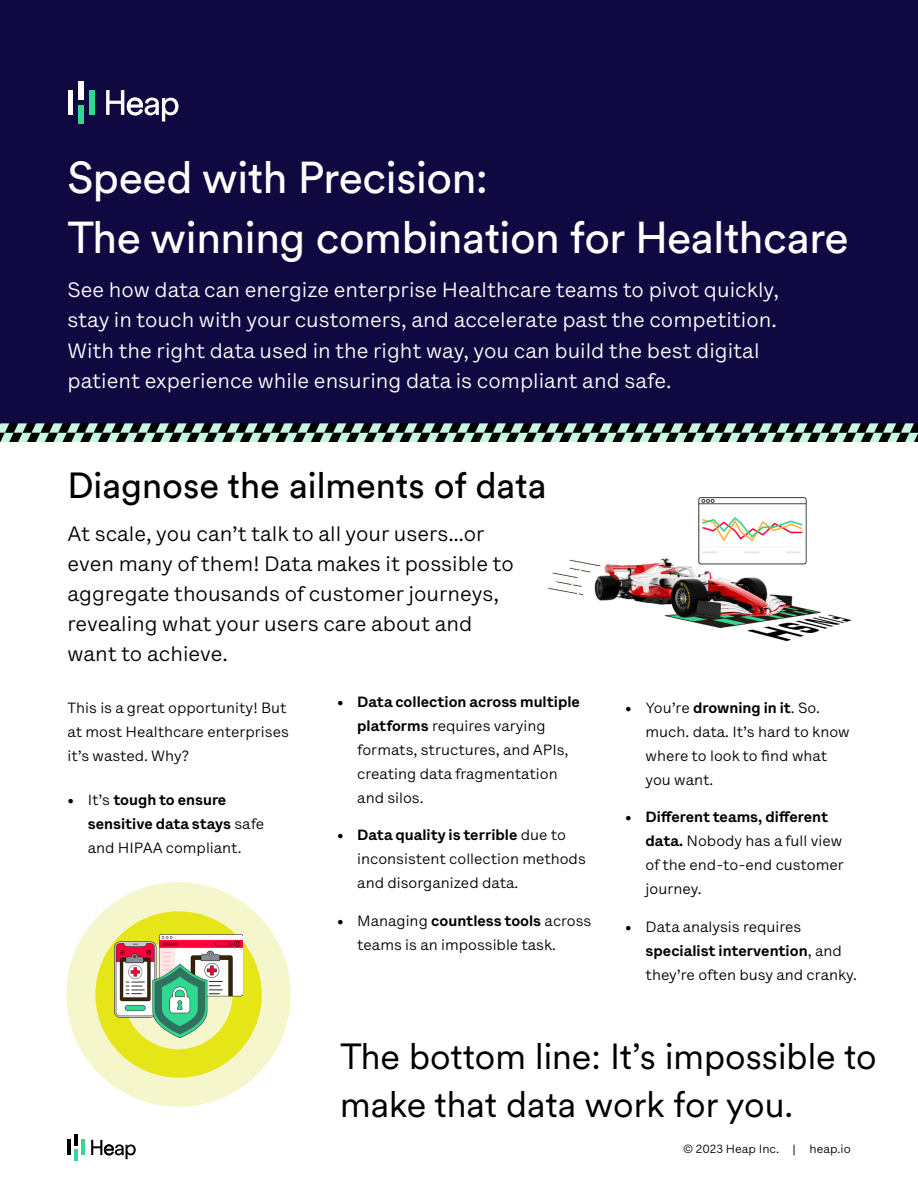
<style>
.page{position:relative;width:918px;height:1188px;background:#fff}
.page>*{position:absolute;margin:0;border:0;box-sizing:border-box;transform-origin:0 0}
.t1{font:44.25px/60px "Circular XX";letter-spacing:-.01em;color:#fff}
.t2{font:36px/48px "Circular XX";color:#000}
.t3{font:36px "Circular XX";color:#000}
.t4{font:21px/30px "Lettera Text LL";color:#fff}
.t5{font:21px/30px "Lettera Text LL";color:#000}
.t6{font:15px/24px "Lettera Text LL";color:#000}
.t7{font:700 15px/24px "Lettera Text LL";color:#000}
.t8{font:12px "Lettera Text LL";color:#000}
.s1{font-weight:400}
.s2{font-weight:700}
</style>
<div class="page">
<div style="left:0;top:0;width:918px;height:438px;background:#100841"></div>
<div style="left:68px;top:90px;width:5px;height:25px;background:#fff"></div>
<div style="left:79px;top:81px;width:5px;height:19px;background:#fff"></div>
<div style="left:79px;top:105px;width:5px;height:19px;background:#31d891"></div>
<div style="left:90px;top:90px;width:5px;height:25px;background:#31d891"></div>
<svg style="left:106px;top:90px;width:73px;height:32px"></svg>
<img style="left:548px;top:497px;width:304px;height:145px">
<div style="left:66px;top:882px;width:225px;height:225px;background:#f5f6cc;border-radius:50%"></div>
<div style="left:95px;top:911px;width:167px;height:167px;background:#e5e517;border-radius:50%"></div>
<div style="left:124px;top:941px;width:108px;height:108px;background:#f5f6cc;border-radius:50%"></div>
<img style="left:115px;top:935px;width:128px;height:103px">
<img style="left:0;top:424px;width:918px;height:18px">
<hr style="left:68px;top:1140px;width:3px;height:15px;background:#000">
<svg style="left:74px;top:1134px;width:3px;height:27px"></svg>
<hr style="left:81px;top:1140px;width:3px;height:15px;background:#31d891">
<svg style="left:91px;top:1140px;width:45px;height:19px"></svg>
<h1 class="t1" style="left:68px;top:146px;width:783px">Speed with Precision:<br>The winning combination for Healthcare</h1>
<p class="t4" style="left:68px;top:275px;width:713px">See how data can energize enterprise Healthcare teams to pivot quickly, stay in touch with your customers, and accelerate past the competition.<br>With the right data used in the right way, you can build the best digital patient experience while ensuring data is compliant and safe.</p>
<h2 class="t3" style="left:68px;top:461px;width:481px">Diagnose the ailments of data</h2>
<h3 class="t5" style="left:68px;top:519px;width:448px">At scale, you can’t talk to all your users…or even many of them! Data makes it possible to aggregate thousands of customer journeys, revealing what your users care about and want to achieve.</h3>
<p class="t6" style="left:68px;top:695px;width:223px">This is a great opportunity! But at most Healthcare enterprises it’s wasted. Why?</p>
<p class="t7" style="left:88px;top:788px;width:178px;text-indent:-20px">• <span class="s1">It’s</span> tough to ensure sensitive data stays <span class="s1">safe and HIPAA compliant.</span></p>
<p class="t6" style="left:357px;top:689px;width:224px;text-indent:-20px"><span class="s2">• Data collection across multiple platforms</span> requires varying formats, structures, and APIs, creating data fragmentation and silos.</p>
<p class="t6" style="left:357px;top:823px;width:230px;text-indent:-20px"><span class="s2">• Data quality is terrible</span> due to inconsistent collection methods and disorganized data.</p>
<p class="t6" style="left:357px;top:908px;width:236px;text-indent:-20px"><span class="s2">•</span> Managing <span class="s2">countless tools</span> across teams is an impossible task.</p>
<p class="t6" style="left:646px;top:695px;width:206px;text-indent:-20px"><span class="s2">•</span> You’re <span class="s2">drowning in it</span>. So. much. data. It’s hard to know where to look to find what you want.</p>
<p class="t6" style="left:646px;top:805px;width:200px;text-indent:-20px"><span class="s2">• Different teams, different data.</span> Nobody has a full view of the end-to-end customer journey.</p>
<p class="t6" style="left:646px;top:914px;width:213px;text-indent:-20px"><span class="s2">•</span> Data analysis requires <span class="s2">specialist intervention</span>, and they’re often busy and cranky.</p>
<h2 class="t2" style="left:340px;top:1031px;width:538px">The bottom line: It’s impossible to make that data work for you.</h2>
<p class="t8" style="left:683px;top:1142px;width:169px">© 2023 Heap Inc. | heap.io</p>
</div>
